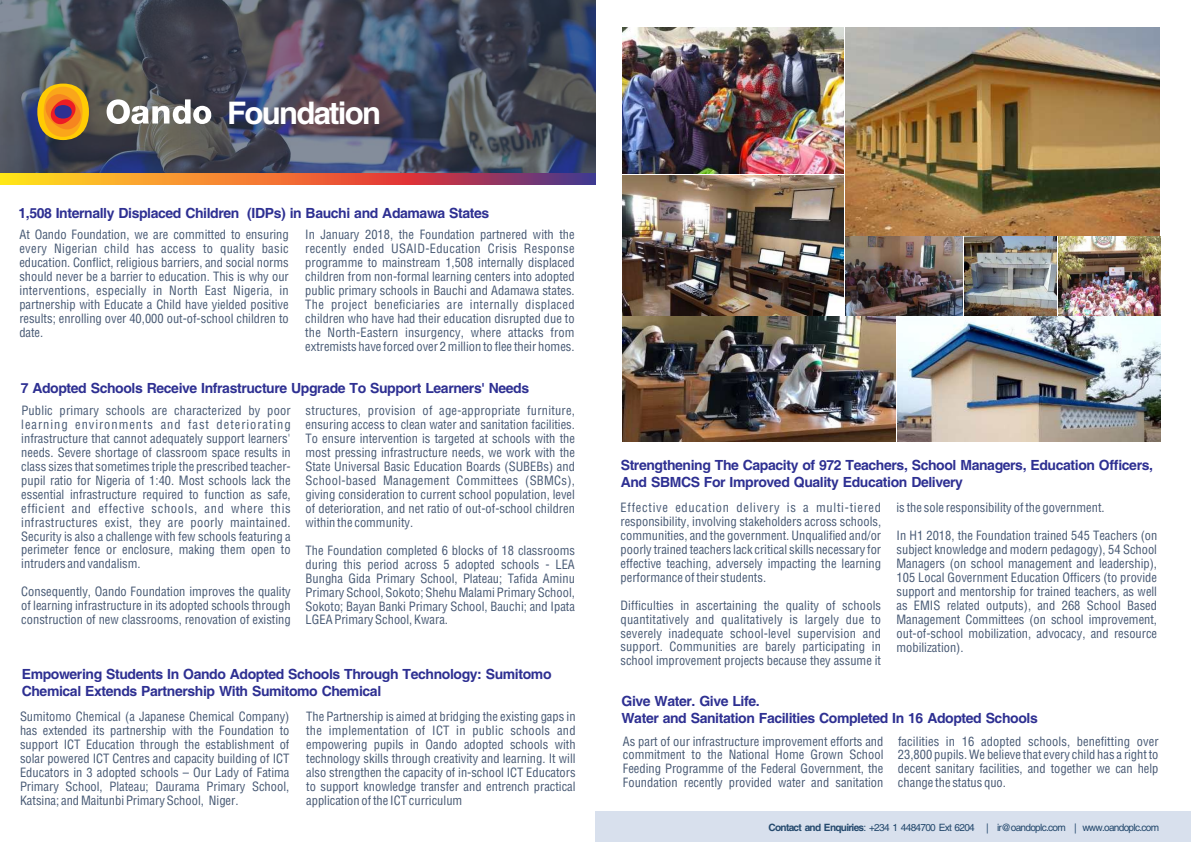
<style>
.page{position:relative;width:1191px;height:842px;background:#fff}
.page>*{position:absolute;margin:0;border:0;box-sizing:border-box;transform-origin:0 0}
.t1{font:700 31.1px "Helvetica";letter-spacing:-.055em;color:#fff}
.t2{font:700 14px/16.7px "Helvetica";letter-spacing:-.03em;color:#2e3092}
.t3{font:condensed 12.5px/14px "Helvetica";color:#475974;text-align:justify}
.t4{font:10.1px "Helvetica";letter-spacing:-.07em;color:#24496d}
.s1{font-weight:700}
</style>
<div class="page">
<div style="left:0;top:0;width:595px;height:174px;background:#334159;opacity:.6"></div>
<svg style="left:0;top:174px;width:595px;height:11px;background:#d5713f"></svg>
<img style="left:622px;top:28px;width:222px;height:146px">
<img style="left:845px;top:28px;width:315px;height:207px">
<img style="left:964px;top:237px;width:196px;height:78px">
<img style="left:622px;top:176px;width:222px;height:139px">
<img style="left:622px;top:317px;width:273px;height:125px">
<img style="left:897px;top:317px;width:263px;height:125px">
<img style="left:845px;top:237px;width:117px;height:78px">
<div style="left:37px;top:84px;width:52px;height:56px;background:#ffcb04;border-radius:50%"></div>
<div style="left:44px;top:87px;width:39px;height:50px;background:#faa61a;border-radius:50%"></div>
<svg style="left:42px;top:91px;width:42px;height:42px"></svg>
<div style="left:55px;top:105px;width:17px;height:14px;background:#2e3092;border-radius:50%"></div>
<svg style="left:107px;top:99px;width:104px;height:25px"></svg>
<div style="left:596px;top:811px;width:595px;height:31px;background:#d8e0ed"></div>
<h1 class="t1" style="left:227px;top:102px;width:155px">Foundation</h1>
<p class="t2" style="left:18px;top:206px;width:472px">1,508 Internally Displaced Children (IDPs) in Bauchi and Adamawa States</p>
<p class="t3" style="left:19px;top:228px;width:271px">At Oando Foundation, we are committed to ensuring every Nigerian child has access to quality basic education. Conflict, religious barriers, and social norms should never be a barrier to education. This is why our interventions, especially in North East Nigeria, in partnership with Educate a Child have yielded positive results; enrolling over 40,000 out-of-school children to date.</p>
<p class="t3" style="left:305px;top:228px;width:271px">In January 2018, the Foundation partnered with the recently ended USAID-Education Crisis Response programme to mainstream 1,508 internally displaced children from non-formal learning centers into adopted public primary schools in Bauchi and Adamawa states.<br>The project beneficiaries are internally displaced children who have had their education disrupted due to the North-Eastern insurgency, where attacks from extremists have forced over 2 million to flee their homes.</p>
<p class="t2" style="left:21px;top:381px;width:510px">7 Adopted Schools Receive Infrastructure Upgrade To Support Learners' Needs</p>
<p class="t3" style="left:305px;top:405px;width:271px">structures, provision of age-appropriate furniture, ensuring access to clean water and sanitation facilities.<br>To ensure intervention is targeted at schools with the most pressing infrastructure needs, we work with the State Universal Basic Education Boards (SUBEBs) and School-based Management Committees (SBMCs), giving consideration to current school population, level of deterioration, and net ratio of out-of-school children within the community.</p>
<p class="t3" style="left:305px;top:544px;width:271px">The Foundation completed 6 blocks of 18 classrooms during this period across 5 adopted schools - LEA Bungha Gida Primary School, Plateau; Tafida Aminu Primary School, Sokoto; Shehu Malami Primary School, Sokoto; Bayan Banki Primary School, Bauchi; and Ipata LGEA Primary School, Kwara.</p>
<p class="t3" style="left:21px;top:404px;width:271px">Public primary schools are characterized by poor learning environments and fast deteriorating infrastructure that cannot adequately support learners' needs. Severe shortage of classroom space results in class sizes that sometimes triple the prescribed teacher&shy;pupil ratio for Nigeria of 1:40. Most schools lack the essential infrastructure required to function as safe, efficient and effective schools, and where this infrastructures exist, they are poorly maintained.<br>Security is also a challenge with few schools featuring a perimeter fence or enclosure, making them open to intruders and vandalism.</p>
<p class="t3" style="left:21px;top:586px;width:271px">Consequently, Oando Foundation improves the quality of learning infrastructure in its adopted schools through construction of new classrooms, renovation of existing</p>
<p class="t2" style="left:22px;top:667px;width:531px">Empowering Students In Oando Adopted Schools Through Technology: Sumitomo<br>Chemical Extends Partnership With Sumitomo Chemical</p>
<p class="t3" style="left:20px;top:711px;width:271px">Sumitomo Chemical (a Japanese Chemical Company) has extended its partnership with the Foundation to support ICT Education through the establishment of solar powered ICT Centres and capacity building of ICT Educators in 3 adopted schools – Our Lady of Fatima Primary School, Plateau; Daurama Primary School, Katsina; and Maitunbi Primary School, Niger.</p>
<p class="t3" style="left:306px;top:711px;width:271px">The Partnership is aimed at bridging the existing gaps in the implementation of ICT in public schools and empowering pupils in Oando adopted schools with technology skills through creativity and learning. It will also strengthen the capacity of in-school ICT Educators to support knowledge transfer and entrench practical application of the ICT curriculum</p>
<p class="t2" style="left:620px;top:458px;width:534px">Strengthening The Capacity of 972 Teachers, School Managers, Education Officers,<br>And SBMCS For Improved Quality Education Delivery</p>
<p class="t3" style="left:896px;top:502px;width:210px">is the sole responsibility of the government.</p>
<p class="t3" style="left:896px;top:530px;width:262px">In H1 2018, the Foundation trained 545 Teachers (on subject knowledge and modern pedagogy), 54 School Managers (on school management and leadership), 105 Local Government Education Officers (to provide support and mentorship for trained teachers, as well as EMIS related outputs), and 268 School Based Management Committees (on school improvement, out-of-school mobilization, advocacy, and resource mobilization).</p>
<p class="t3" style="left:620px;top:501px;width:262px">Effective education delivery is a multi-tiered responsibility, involving stakeholders across schools, communities, and the government. Unqualified and/or poorly trained teachers lack critical skills necessary for effective teaching, adversely impacting the learning performance of their students.</p>
<p class="t3" style="left:620px;top:599px;width:262px">Difficulties in ascertaining the quality of schools quantitatively and qualitatively is largely due to severely inadequate school-level supervision and support. Communities are barely participating in school improvement projects because they assume it</p>
<p class="t2" style="left:621px;top:694px;width:418px">Give Water. Give Life.<br>Water and Sanitation Facilities Completed In 16 Adopted Schools</p>
<p class="t3" style="left:623px;top:735px;width:262px">As part of our infrastructure improvement efforts and commitment to the National Home Grown School Feeding Programme of the Federal Government, the Foundation recently provided water and sanitation</p>
<p class="t3" style="left:898px;top:735px;width:262px">facilities in 16 adopted schools, benefitting over 23,800 pupils. We believe that every child has a right to decent sanitary facilities, and together we can help change the status quo.</p>
<p class="t4" style="left:768px;top:823px;width:392px"><span class="s1">Contact and Enquiries</span>: +234 1 4484700 Ext 6204 | ir@oandoplc.com | www.oandoplc.com</p>
</div>
